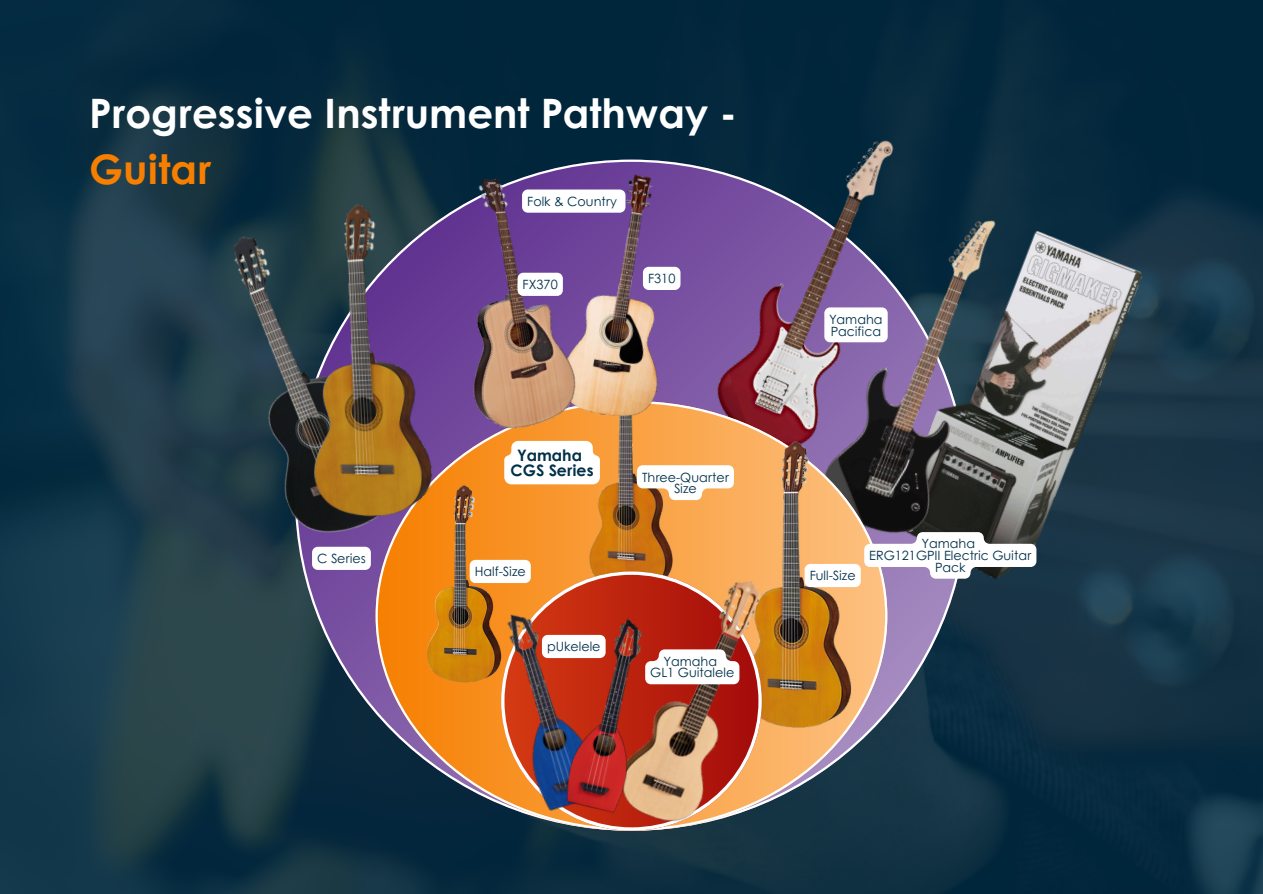
<style>
.page{position:relative;width:1263px;height:894px;background:#fff}
.page>*{position:absolute;margin:0;border:0;box-sizing:border-box;transform-origin:0 0}
.t1{font:700 40.5px/56.2px "Century Gothic";color:#fff}
.t2{font:700 15.75px/14.7px "Century Gothic";color:#01304a;text-align:center}
.t3{font:12.75px/11.7px "Century Gothic";color:#01304a;text-align:center}
.s1{color:#f67f00}
</style>
<div class="page">
<img style="left:0;top:0;width:1263px;height:893px">
<svg style="left:295px;top:159px;width:673px;height:671px;background:#2c3d5a"></svg>
<img style="left:187px;top:214px;width:189px;height:334px">
<img style="left:887px;top:141px;width:299px;height:498px">
<img style="left:639px;top:123px;width:356px;height:356px">
<svg style="left:376px;top:401px;width:511px;height:429px;background:#a3724b"></svg>
<img style="left:587px;top:424px;width:89px;height:117px">
<img style="left:424px;top:482px;width:81px;height:203px">
<img style="left:739px;top:436px;width:117px;height:296px">
<img style="left:470px;top:586px;width:104px;height:242px">
<img style="left:574px;top:541px;width:237px;height:322px">
<svg style="left:682px;top:649px;width:57px;height:35px"></svg>
<img style="left:522px;top:594px;width:160px;height:234px">
<img style="left:299px;top:198px;width:138px;height:322px">
<svg style="left:504px;top:463px;width:96px;height:21px"></svg>
<svg style="left:470px;top:559px;width:61px;height:24px"></svg>
<svg style="left:637px;top:465px;width:97px;height:35px"></svg>
<svg style="left:312px;top:546px;width:59px;height:23px"></svg>
<img style="left:664px;top:168px;width:28px;height:256px">
<img style="left:360px;top:160px;width:304px;height:303px">
<div style="left:643px;top:267px;width:37px;height:23px;background:#fff;border-radius:6px"></div>
<svg style="left:517px;top:273px;width:46px;height:23px"></svg>
<svg style="left:824px;top:307px;width:64px;height:35px"></svg>
<svg style="left:805px;top:532px;width:231px;height:55px"></svg>
<p class="t1" style="left:89px;top:83px;width:649px">Progressive Instrument Pathway -<br><span class="s1">Guitar</span></p>
<p class="t3" style="left:317px;top:552px;width:50px">C Series</p>
<p class="t3" style="left:527px;top:195px;width:91px">Folk &amp; Country</p>
<p class="t3" style="left:523px;top:278px;width:37px">FX370</p>
<p class="t3" style="left:648px;top:272px;width:29px">F310</p>
<p class="t2" style="left:511px;top:447px;width:85px">Yamaha<br>CGS Series</p>
<p class="t3" style="left:475px;top:565px;width:52px">Half-Size</p>
<p class="t3" style="left:547px;top:640px;width:55px">pUkelele</p>
<h2 class="t3" style="left:642px;top:470px;width:88px">Three-Quarter<br>Size</h2>
<p class="t3" style="left:664px;top:654px;width:55px">Yamaha</p>
<h3 class="t3" style="left:650px;top:666px;width:86px">GL1 Guitalele</h3>
<p class="t3" style="left:829px;top:312px;width:55px;text-align:left">Yamaha<br>Pacifica</p>
<p class="t3" style="left:810px;top:569px;width:48px">Full-Size</p>
<p class="t3" style="left:922px;top:537px;width:55px">Yamaha</p>
<p class="t3" style="left:869px;top:549px;width:163px">ERG121GPII Electric Guitar<br>Pack</p>
</div>
